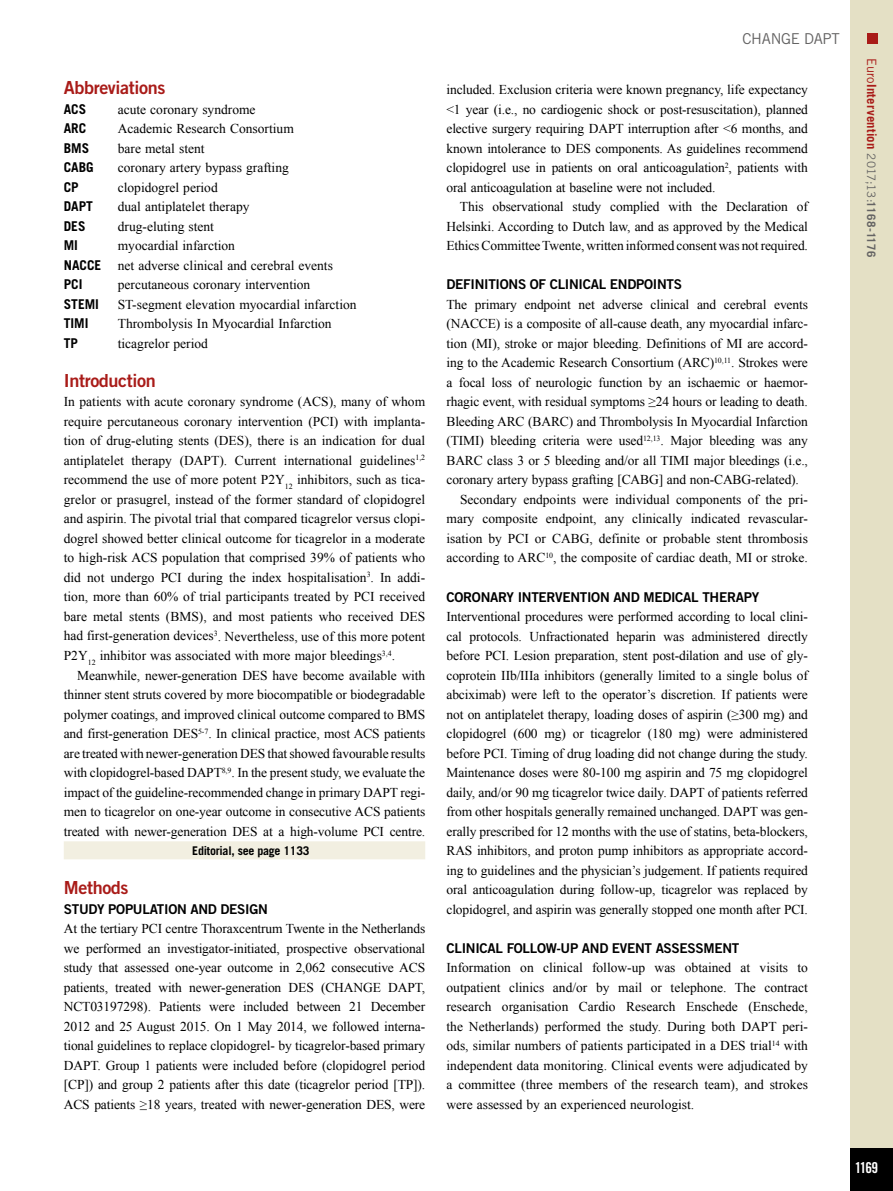
<style>
.page{position:relative;width:893px;height:1191px;background:#fff}
.page>*{position:absolute;margin:0;border:0;box-sizing:border-box;transform-origin:0 0}
.t1{font:18px "Trade Gothic LT Std Bd 2";letter-spacing:-.02em;color:#a91b18}
.t2{font:15px "Trade Gothic LT Std";letter-spacing:-.02em;color:#646363}
.t3{font:15px "Trade Gothic LT Std Bd Cn 20";color:#fff}
.t4{font:13.5px/19.5px "Times New Roman";letter-spacing:-.01em;color:#000;text-align:justify}
.t5{font:13.5px "Trade Gothic LT Std Bd 2";letter-spacing:-.02em;color:#000}
.t6{font:700 13.5px "Trade Gothic LT Std";color:#000}
.t7{font:700 12.75px "Trade Gothic LT Std";letter-spacing:.015em;color:#a91b18}
.t8{font:700 12px "Trade Gothic LT Std";letter-spacing:-.02em;color:#000}
.s1{font-family:"Trade Gothic LT Std";font-weight:700}
.s2{font-weight:400}
.s3{font-weight:400;font-size:11.7px;color:#646363}
.s4{font-size:11.7px;color:#646363}
</style>
<div class="page">
<div style="left:850px;top:0;width:43px;height:1191px;background:#e4e0c5"></div>
<div style="left:850px;top:1148px;width:43px;height:43px;background:#000"></div>
<div style="left:867px;top:34px;width:11px;height:10px;background:#a91b18"></div>
<div style="left:64px;top:841px;width:361px;height:18px;background:#f2efe1"></div>
<h1 class="t1" style="left:64px;top:77px;width:103px">Abbreviations</h1>
<p class="t6" style="left:64px;top:101px;width:24px">ACS</p>
<p class="t4" style="left:118px;top:99px;width:139px">acute coronary syndrome</p>
<p class="t6" style="left:64px;top:120px;width:24px">ARC</p>
<p class="t4" style="left:118px;top:119px;width:178px">Academic Research Consortium</p>
<p class="t6" style="left:64px;top:140px;width:27px">BMS</p>
<p class="t4" style="left:118px;top:138px;width:88px">bare metal stent</p>
<p class="t6" style="left:64px;top:159px;width:32px">CABG</p>
<p class="t4" style="left:118px;top:158px;width:173px">coronary artery bypass grafting</p>
<p class="t6" style="left:64px;top:179px;width:17px">CP</p>
<p class="t4" style="left:118px;top:177px;width:102px">clopidogrel period</p>
<p class="t6" style="left:64px;top:198px;width:31px">DAPT</p>
<p class="t4" style="left:118px;top:197px;width:133px">dual antiplatelet therapy</p>
<p class="t6" style="left:64px;top:218px;width:23px">DES</p>
<p class="t4" style="left:118px;top:216px;width:98px">drug-eluting stent</p>
<p class="t6" style="left:64px;top:237px;width:16px">MI</p>
<p class="t4" style="left:64px;top:236px;width:271px;text-indent:54px">myocardial infarction<br><span class="s1">NACCE</span> net adverse clinical and cerebral events</p>
<p class="t6" style="left:64px;top:276px;width:20px">PCI</p>
<p class="t4" style="left:118px;top:275px;width:194px">percutaneous coronary intervention</p>
<p class="t6" style="left:64px;top:296px;width:37px">STEMI</p>
<p class="t4" style="left:118px;top:294px;width:240px">ST-segment elevation myocardial infarction</p>
<p class="t6" style="left:64px;top:315px;width:26px">TIMI</p>
<p class="t4" style="left:118px;top:314px;width:215px">Thrombolysis In Myocardial Infarction</p>
<p class="t6" style="left:64px;top:335px;width:16px">TP</p>
<p class="t4" style="left:118px;top:333px;width:92px">ticagrelor period</p>
<h1 class="t1" style="left:64px;top:369px;width:94px">Introduction</h1>
<p class="t4" style="left:64px;top:392px;width:363px">In patients with acute coronary syndrome (ACS), many of whom require percutaneous coronary intervention (PCI) with implanta&shy;tion of drug-eluting stents (DES), there is an indication for dual antiplatelet therapy (DAPT). Current international guidelines<sup>1,2 </sup>recommend the use of more potent P2Y<sub>12</sub> inhibitors, such as tica&shy;grelor or prasugrel, instead of the former standard of clopidogrel and aspirin. The pivotal trial that compared ticagrelor versus clopi&shy;dogrel showed better clinical outcome for ticagrelor in a moderate to high-risk ACS population that comprised 39% of patients who did not undergo PCI during the index hospitalisation<sup>3</sup>. In addi&shy;tion, more than 60% of trial participants treated by PCI received bare metal stents (BMS), and most patients who received DES had first-generation devices<sup>3</sup>. Nevertheless, use of this more potent P2Y<sub>12</sub> inhibitor was associated with more major bleedings<sup>3,4</sup>.</p>
<p class="t4" style="left:64px;top:665px;width:363px;text-indent:14px">Meanwhile, newer-generation DES have become available with thinner stent struts covered by more biocompatible or biodegradable polymer coatings, and improved clinical outcome compared to BMS and first-generation DES<sup>5-7</sup>. In clinical practice, most ACS patients are treated with newer-generation DES that showed favourable results with clopidogrel-based DAPT<sup>8,9</sup>. In the present study, we evaluate the impact of the guideline-recommended change in primary DAPT regi&shy;men to ticagrelor on one-year outcome in consecutive ACS patients treated with newer-generation DES at a high-volume PCI centre.</p>
<p class="t8" style="left:192px;top:843px;width:119px">Editorial, see page 1133</p>
<h1 class="t1" style="left:64px;top:876px;width:66px">Methods</h1>
<p class="t5" style="left:64px;top:900px;width:206px">STUDY POPULATION AND DESIGN</p>
<p class="t4" style="left:64px;top:918px;width:363px">At the tertiary PCI centre Thoraxcentrum Twente in the Netherlands we performed an investigator-initiated, prospective observational study that assessed one-year outcome in 2,062 consecutive ACS patients, treated with newer-generation DES (CHANGE DAPT, NCT03197298). Patients were included between 21 December 2012 and 25 August 2015. On 1 May 2014, we followed interna&shy;tional guidelines to replace clopidogrel- by ticagrelor-based primary DAPT. Group 1 patients were included before (clopidogrel period [CP]) and group 2 patients after this date (ticagrelor period [TP]).<br>ACS patients ≥18 years, treated with newer-generation DES, were</p>
<p class="t2" style="left:742px;top:30px;width:99px">CHANGE DAPT</p>
<p class="t4" style="left:446px;top:80px;width:363px">included. Exclusion criteria were known pregnancy, life expectancy &lt;1 year (i.e., no cardiogenic shock or post-resuscitation), planned elective surgery requiring DAPT interruption after &lt;6 months, and known intolerance to DES components. As guidelines recommend clopidogrel use in patients on oral anticoagulation<sup>2</sup>, patients with oral anticoagulation at baseline were not included.</p>
<p class="t4" style="left:446px;top:197px;width:363px;text-indent:14px">This observational study complied with the Declaration of Helsinki. According to Dutch law, and as approved by the Medical Ethics Committee Twente, written informed consent was not required.</p>
<p class="t5" style="left:446px;top:276px;width:237px">DEFINITIONS OF CLINICAL ENDPOINTS</p>
<p class="t4" style="left:446px;top:294px;width:363px">The primary endpoint net adverse clinical and cerebral events</p>
<p class="t4" style="left:446px;top:314px;width:363px">(NACCE) is a composite of all-cause death, any myocardial infarc-</p>
<p class="t4" style="left:446px;top:333px;width:363px">tion (MI), stroke or major bleeding. Definitions of MI are accord-</p>
<p class="t4" style="left:446px;top:353px;width:363px">ing to the Academic Research Consortium (ARC)<sup>10,11</sup>. Strokes were</p>
<p class="t4" style="left:446px;top:372px;width:363px">a focal loss of neurologic function by an ischaemic or haemor-</p>
<p class="t4" style="left:446px;top:392px;width:363px">rhagic event, with residual symptoms ≥24 hours or leading to death.</p>
<p class="t4" style="left:446px;top:411px;width:363px">Bleeding ARC (BARC) and Thrombolysis In Myocardial Infarction</p>
<p class="t4" style="left:446px;top:431px;width:363px">(TIMI) bleeding criteria were used<sup>12,13</sup>. Major bleeding was any</p>
<p class="t4" style="left:446px;top:450px;width:363px">BARC class 3 or 5 bleeding and/or all TIMI major bleedings (i.e.,</p>
<p class="t4" style="left:446px;top:470px;width:354px">coronary artery bypass grafting [CABG] and non-CABG-related).</p>
<p class="t4" style="left:460px;top:489px;width:349px">Secondary endpoints were individual components of the pri-</p>
<p class="t4" style="left:446px;top:509px;width:363px">mary composite endpoint, any clinically indicated revascular-</p>
<p class="t4" style="left:446px;top:528px;width:363px">isation by PCI or CABG, definite or probable stent thrombosis</p>
<p class="t4" style="left:446px;top:548px;width:363px">according to ARC<sup>10</sup>, the composite of cardiac death, MI or stroke.</p>
<p class="t5" style="left:446px;top:588px;width:314px">CORONARY INTERVENTION AND MEDICAL THERAPY</p>
<p class="t4" style="left:446px;top:606px;width:363px">Interventional procedures were performed according to local clini&shy;cal protocols. Unfractionated heparin was administered directly before PCI. Lesion preparation, stent post-dilation and use of gly&shy;coprotein IIb/IIIa inhibitors (generally limited to a single bolus of abciximab) were left to the operator’s discretion. If patients were not on antiplatelet therapy, loading doses of aspirin (≥300 mg) and clopidogrel (600 mg) or ticagrelor (180 mg) were administered before PCI. Timing of drug loading did not change during the study.<br>Maintenance doses were 80-100 mg aspirin and 75 mg clopidogrel daily, and/or 90 mg ticagrelor twice daily. DAPT of patients referred from other hospitals generally remained unchanged. DAPT was gen&shy;erally prescribed for 12 months with the use of statins, beta-blockers, RAS inhibitors, and proton pump inhibitors as appropriate accord&shy;ing to guidelines and the physician’s judgement. If patients required oral anticoagulation during follow-up, ticagrelor was replaced by clopidogrel, and aspirin was generally stopped one month after PCI.</p>
<p class="t5" style="left:446px;top:939px;width:294px">CLINICAL FOLLOW-UP AND EVENT ASSESSMENT</p>
<p class="t4" style="left:446px;top:957px;width:363px">Information on clinical follow-up was obtained at visits to outpatient clinics and/or by mail or telephone. The contract research organisation Cardio Research Enschede (Enschede, the Netherlands) performed the study. During both DAPT peri&shy;ods, similar numbers of patients participated in a DES trial<sup>14</sup> with independent data monitoring. Clinical events were adjudicated by a committee (three members of the research team), and strokes were assessed by an experienced neurologist.</p>
<p class="t7" style="left:879px;top:58px;width:200px;rotate:90deg"><span class="s2">Euro</span>Intervention <span class="s3">2017;13:</span><span class="s4">1168-1176</span></p>
<p class="t3" style="left:855px;top:1158px;width:25px">1169</p>
</div>
